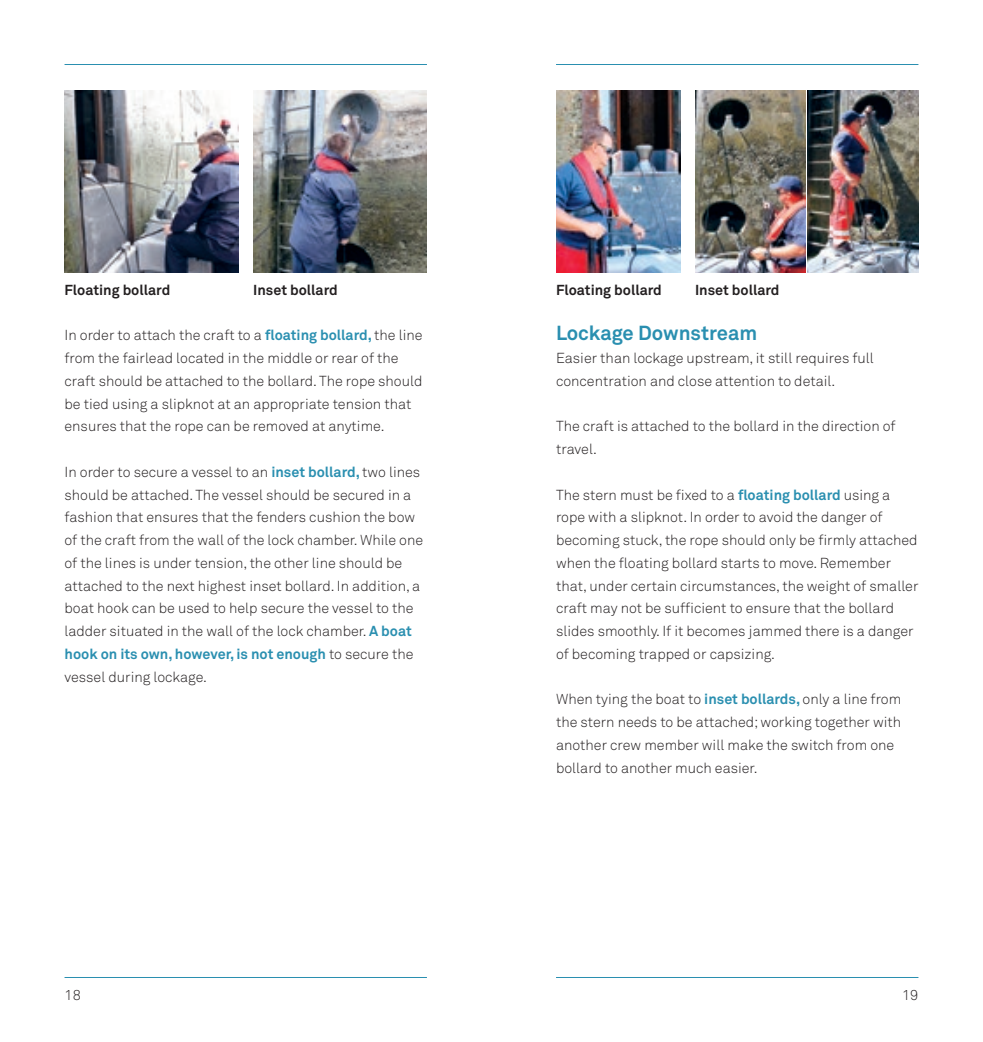
<style>
.page{position:relative;width:983px;height:1042px;background:#fff}
.page>*{position:absolute;margin:0;border:0;box-sizing:border-box;transform-origin:0 0}
.t1{font:700 20.12px "Akkurat Std";color:#2a8fb0}
.t2{font:300 14.35px/22.8px "Akkurat Std";color:#231f20}
.t3{font:700 14.35px "Akkurat Std";color:#231f20}
.s1{font-weight:700;color:#2a8fb0}
</style>
<div class="page">
<hr style="left:64px;top:64px;width:363px;height:1px;background:#2a8fb0">
<hr style="left:64px;top:977px;width:363px;height:1px;background:#2a8fb0">
<hr style="left:556px;top:64px;width:362px;height:1px;background:#2a8fb0">
<hr style="left:556px;top:977px;width:362px;height:1px;background:#2a8fb0">
<img style="left:64px;top:90px;width:174px;height:182px">
<img style="left:253px;top:90px;width:174px;height:182px">
<img style="left:556px;top:90px;width:124px;height:182px">
<img style="left:695px;top:90px;width:110px;height:182px">
<img style="left:807px;top:90px;width:111px;height:182px">
<p class="t3" style="left:64px;top:281px;width:107px">Floating bollard</p>
<p class="t3" style="left:253px;top:281px;width:86px">Inset bollard</p>
<p class="t3" style="left:556px;top:281px;width:107px">Floating bollard</p>
<p class="t3" style="left:694px;top:281px;width:86px">Inset bollard</p>
<p class="t2" style="left:64px;top:324px;width:359px">In order to attach the craft to a <span class="s1">floating bollard,</span> the line from the fairlead located in the middle or rear of the craft should be attached to the bollard. The rope should be tied using a slipknot at an appropriate tension that ensures that the rope can be removed at anytime.</p>
<p class="t2" style="left:64px;top:460px;width:360px">In order to secure a vessel to an <span class="s1">inset bollard,</span> two lines should be attached. The vessel should be secured in a fashion that ensures that the fenders cushion the bow of the craft from the wall of the lock chamber. While one of the lines is under tension, the other line should be attached to the next highest inset bollard. In addition, a boat hook can be used to help secure the vessel to the ladder situated in the wall of the lock chamber. <span class="s1">A boat hook on its own, however, is not enough</span> to secure the vessel during lockage.</p>
<h1 class="t1" style="left:556px;top:321px;width:203px">Lockage Downstream</h1>
<p class="t2" style="left:556px;top:347px;width:319px">Easier than lockage upstream, it still requires full concentration and close attention to detail.</p>
<p class="t2" style="left:556px;top:415px;width:341px">The craft is attached to the bollard in the direction of travel.</p>
<p class="t2" style="left:556px;top:483px;width:364px">The stern must be fixed to a <span class="s1">floating bollard</span> using a rope with a slipknot. In order to avoid the danger of becoming stuck, the rope should only be firmly attached when the floating bollard starts to move. Remember that, under certain circumstances, the weight of smaller craft may not be sufficient to ensure that the bollard slides smoothly. If it becomes jammed there is a danger of becoming trapped or capsizing.</p>
<p class="t2" style="left:556px;top:688px;width:346px">When tying the boat to <span class="s1">inset bollards,</span> only a line from the stern needs to be attached; working together with another crew member will make the switch from one bollard to another much easier.</p>
<p class="t2" style="left:64px;top:984px;width:18px">18</p>
<p class="t2" style="left:901px;top:984px;width:18px">19</p>
</div>
